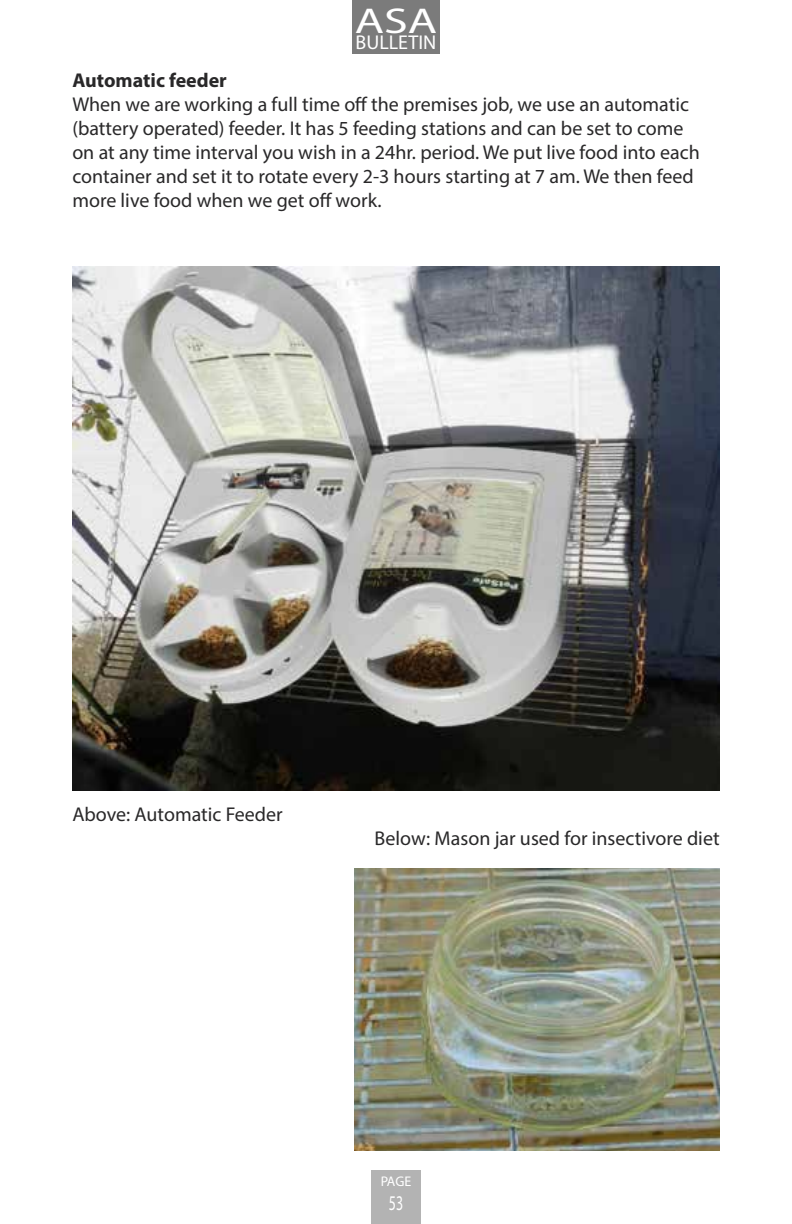
<style>
.page{position:relative;width:792px;height:1224px;background:#fff}
.page>*{position:absolute;margin:0;border:0;box-sizing:border-box;transform-origin:0 0}
.t1{font:36px "Myriad Pro";color:#fff;scale:1.33 1}
.t2{font:21px "Myriad Pro";color:#fff;scale:.67 1}
.t3{font:20px/24px "Myriad Pro";color:#292829}
.t4{font:700 20px "Myriad Pro";color:#292829}
.t5{font:20px "Myriad Pro";color:#fff}
.t6{font:14px "Myriad Pro";color:#fff}
</style>
<div class="page">
<div style="left:352px;top:0;width:88px;height:53px;background:#7b7b7b"></div>
<div style="left:371px;top:1170px;width:50px;height:54px;background:#b3b3b3"></div>
<img style="left:72px;top:266px;width:648px;height:525px">
<img style="left:355px;top:868px;width:365px;height:283px">
<h1 class="t1" style="left:355px;top:-1px;width:63px">ASA</h1>
<p class="t5" style="left:356px;top:30px;width:82px">BULLETIN</p>
<p class="t4" style="left:72px;top:67px;width:156px">Automatic feeder</p>
<p class="t3" style="left:72px;top:92px;width:629px">When we are working a full time off the premises job, we use an automatic (battery operated) feeder. It has 5 feeding stations and can be set to come on at any time interval you wish in a 24hr. period. We put live food into each container and set it to rotate every 2-3 hours starting at 7 am. We then feed more live food when we get off work.</p>
<p class="t3" style="left:72px;top:802px;width:212px">Above: Automatic Feeder</p>
<p class="t3" style="left:375px;top:826px;width:347px">Below: Mason jar used for insectivore diet</p>
<p class="t6" style="left:381px;top:1172px;width:32px">PAGE</p>
<p class="t2" style="left:389px;top:1190px;width:23px">53</p>
</div>
